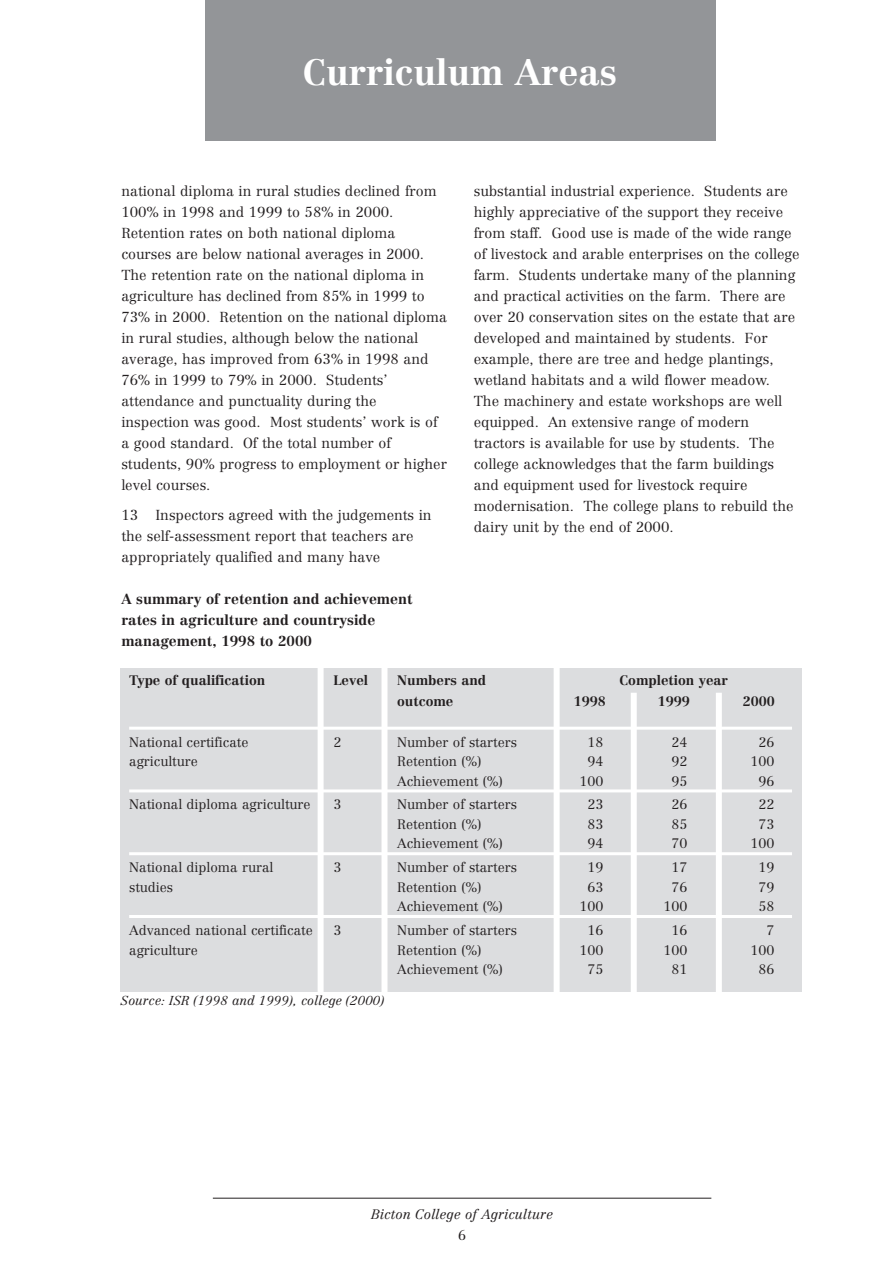
<style>
.page{position:relative;width:893px;height:1262px;background:#fff}
.page>*{position:absolute;margin:0;border:0;box-sizing:border-box;transform-origin:0 0}
.t1{font:700 36px "Centennial";color:#fff}
.t2{font:300 14.25px/21px "Centennial";color:#231f20}
.t3{font:700 14.25px/21px "Centennial";color:#231f20}
.t4{font:300 13.5px "Centennial";color:#231f20}
.t5{font:700 13.5px "Centennial";color:#231f20}
.t6{font:italic 300 13.5px "Centennial";color:#231f20}
.t7{font:italic 300 12.75px "Centennial";color:#231f20}
</style>
<div class="page">
<div style="left:205px;top:0;width:510px;height:141px;background:#939598"></div>
<hr style="left:213px;top:1197px;width:498px;height:1px;background:#231f20">
<div style="left:120px;top:668px;width:681px;height:323px;background:#dcdddf"></div>
<hr style="left:129px;top:726px;width:663px;height:3px;background:#fff">
<hr style="left:129px;top:789px;width:663px;height:3px;background:#fff">
<hr style="left:129px;top:852px;width:663px;height:3px;background:#fff">
<hr style="left:129px;top:915px;width:663px;height:3px;background:#fff">
<div style="left:317px;top:661px;width:6px;height:333px;background:#fff"></div>
<div style="left:381px;top:661px;width:6px;height:331px;background:#fff"></div>
<div style="left:553px;top:661px;width:6px;height:342px;background:#fff"></div>
<div style="left:630px;top:692px;width:6px;height:313px;background:#fff"></div>
<div style="left:715px;top:692px;width:6px;height:314px;background:#fff"></div>
<h1 class="t1" style="left:303px;top:58px;width:316px">Curriculum Areas</h1>
<p class="t2" style="left:121px;top:182px;width:327px">national diploma in rural studies declined from 100% in 1998 and 1999 to 58% in 2000.<br>Retention rates on both national diploma courses are below national averages in 2000.<br>The retention rate on the national diploma in agriculture has declined from 85% in 1999 to 73% in 2000. Retention on the national diploma in rural studies, although below the national average, has improved from 63% in 1998 and 76% in 1999 to 79% in 2000. Students’ attendance and punctuality during the inspection was good. Most students’ work is of a good standard. Of the total number of students, 90% progress to employment or higher level courses.</p>
<p class="t2" style="left:121px;top:505px;width:312px">13 Inspectors agreed with the judgements in the self-assessment report that teachers are appropriately qualified and many have</p>
<p class="t3" style="left:121px;top:590px;width:293px">A summary of retention and achievement rates in agriculture and countryside management, 1998 to 2000</p>
<p class="t2" style="left:473px;top:182px;width:327px">substantial industrial experience. Students are highly appreciative of the support they receive from staff. Good use is made of the wide range of livestock and arable enterprises on the college farm. Students undertake many of the planning and practical activities on the farm. There are over 20 conservation sites on the estate that are developed and maintained by students. For example, there are tree and hedge plantings, wetland habitats and a wild flower meadow.<br>The machinery and estate workshops are well equipped. An extensive range of modern tractors is available for use by students. The college acknowledges that the farm buildings and equipment used for livestock require modernisation. The college plans to rebuild the dairy unit by the end of 2000.</p>
<p class="t5" style="left:129px;top:674px;width:138px">Type of qualification</p>
<p class="t5" style="left:333px;top:674px;width:36px">Level</p>
<p class="t5" style="left:397px;top:674px;width:90px">Numbers and</p>
<p class="t5" style="left:619px;top:674px;width:110px">Completion year</p>
<p class="t5" style="left:397px;top:695px;width:58px">outcome</p>
<p class="t5" style="left:574px;top:695px;width:33px">1998</p>
<p class="t5" style="left:657px;top:695px;width:33px">1999</p>
<p class="t5" style="left:742px;top:695px;width:33px">2000</p>
<p class="t4" style="left:129px;top:736px;width:121px">National certificate</p>
<p class="t4" style="left:333px;top:736px;width:9px">2</p>
<p class="t4" style="left:397px;top:736px;width:121px">Number of starters</p>
<p class="t4" style="left:587px;top:736px;width:17px">18</p>
<p class="t4" style="left:671px;top:736px;width:17px">24</p>
<p class="t4" style="left:758px;top:736px;width:17px">26</p>
<p class="t4" style="left:129px;top:756px;width:70px">agriculture</p>
<p class="t4" style="left:397px;top:756px;width:86px">Retention (%)</p>
<p class="t4" style="left:587px;top:756px;width:17px">94</p>
<p class="t4" style="left:671px;top:756px;width:17px">92</p>
<p class="t4" style="left:750px;top:756px;width:25px">100</p>
<p class="t4" style="left:397px;top:775px;width:107px">Achievement (%)</p>
<p class="t4" style="left:579px;top:775px;width:25px">100</p>
<p class="t4" style="left:671px;top:775px;width:17px">95</p>
<p class="t4" style="left:758px;top:775px;width:17px">96</p>
<p class="t4" style="left:129px;top:799px;width:183px">National diploma agriculture</p>
<p class="t4" style="left:333px;top:799px;width:9px">3</p>
<p class="t4" style="left:397px;top:799px;width:121px">Number of starters</p>
<p class="t4" style="left:587px;top:799px;width:17px">23</p>
<p class="t4" style="left:671px;top:799px;width:17px">26</p>
<p class="t4" style="left:758px;top:799px;width:17px">22</p>
<p class="t4" style="left:397px;top:818px;width:86px">Retention (%)</p>
<p class="t4" style="left:587px;top:818px;width:17px">83</p>
<p class="t4" style="left:671px;top:818px;width:17px">85</p>
<p class="t4" style="left:758px;top:818px;width:17px">73</p>
<p class="t4" style="left:397px;top:838px;width:107px">Achievement (%)</p>
<p class="t4" style="left:587px;top:838px;width:17px">94</p>
<p class="t4" style="left:671px;top:838px;width:17px">70</p>
<p class="t4" style="left:750px;top:838px;width:25px">100</p>
<p class="t4" style="left:129px;top:862px;width:146px">National diploma rural</p>
<p class="t4" style="left:333px;top:862px;width:9px">3</p>
<p class="t4" style="left:397px;top:862px;width:121px">Number of starters</p>
<p class="t4" style="left:587px;top:862px;width:17px">19</p>
<p class="t4" style="left:671px;top:862px;width:17px">17</p>
<p class="t4" style="left:758px;top:862px;width:17px">19</p>
<p class="t4" style="left:129px;top:881px;width:46px">studies</p>
<p class="t4" style="left:397px;top:881px;width:86px">Retention (%)</p>
<p class="t4" style="left:587px;top:881px;width:17px">63</p>
<p class="t4" style="left:671px;top:881px;width:17px">76</p>
<p class="t4" style="left:758px;top:881px;width:17px">79</p>
<p class="t4" style="left:397px;top:901px;width:107px">Achievement (%)</p>
<p class="t4" style="left:579px;top:901px;width:25px">100</p>
<p class="t4" style="left:663px;top:901px;width:25px">100</p>
<p class="t4" style="left:758px;top:901px;width:17px">58</p>
<p class="t4" style="left:129px;top:924px;width:185px">Advanced national certificate</p>
<p class="t4" style="left:333px;top:924px;width:9px">3</p>
<p class="t4" style="left:397px;top:924px;width:121px">Number of starters</p>
<p class="t4" style="left:587px;top:924px;width:17px">16</p>
<p class="t4" style="left:671px;top:924px;width:17px">16</p>
<p class="t4" style="left:766px;top:924px;width:9px">7</p>
<p class="t4" style="left:129px;top:944px;width:70px">agriculture</p>
<p class="t4" style="left:397px;top:944px;width:86px">Retention (%)</p>
<p class="t4" style="left:579px;top:944px;width:25px">100</p>
<p class="t4" style="left:663px;top:944px;width:25px">100</p>
<p class="t4" style="left:750px;top:944px;width:25px">100</p>
<p class="t4" style="left:397px;top:963px;width:107px">Achievement (%)</p>
<p class="t4" style="left:587px;top:963px;width:17px">75</p>
<p class="t4" style="left:671px;top:963px;width:17px">81</p>
<p class="t4" style="left:758px;top:963px;width:17px">86</p>
<p class="t7" style="left:121px;top:995px;width:265px">Source: ISR (1998 and 1999), college (2000)</p>
<p class="t6" style="left:371px;top:1209px;width:183px">Bicton College of Agriculture</p>
<p class="t4" style="left:458px;top:1230px;width:9px">6</p>
</div>
